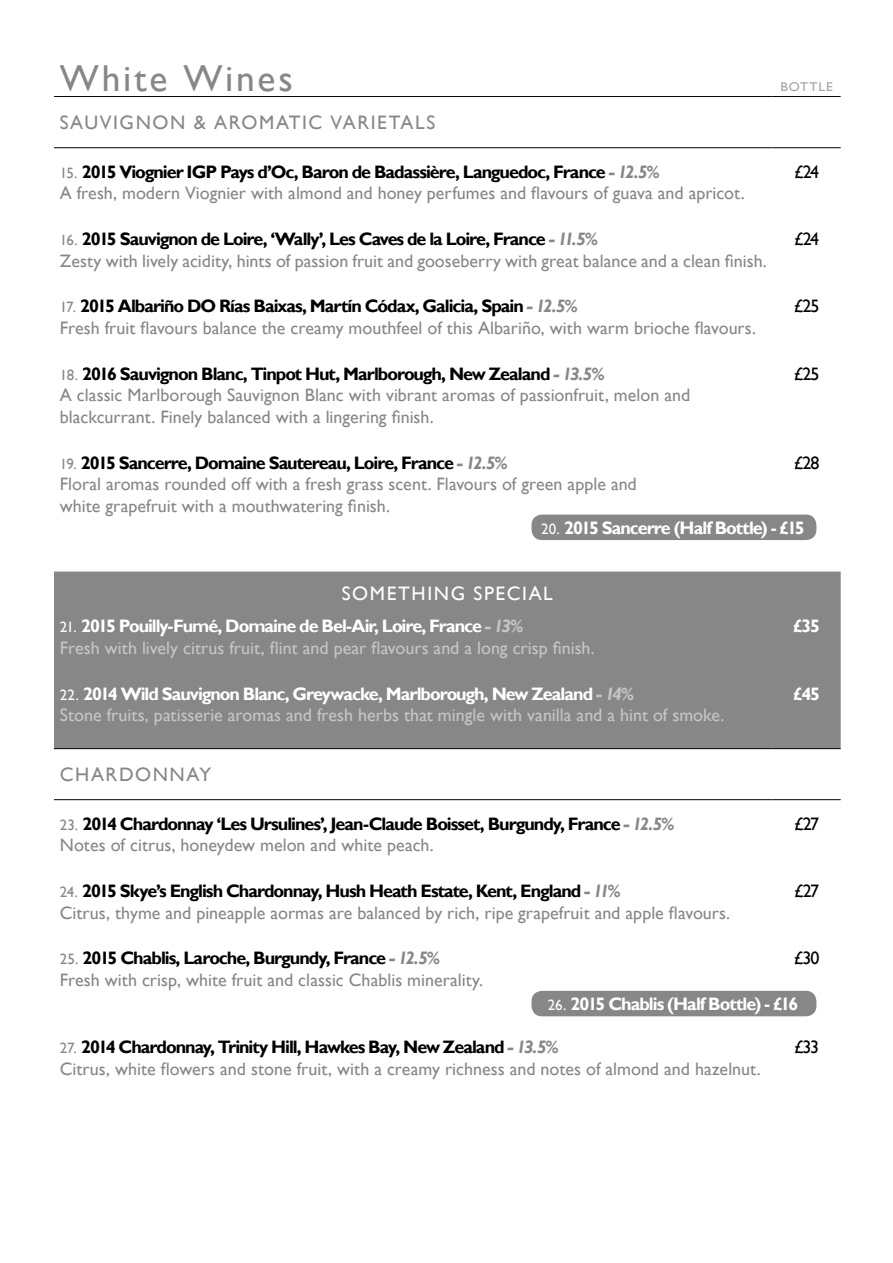
<style>
.page{position:relative;width:893px;height:1263px;background:#fff}
.page>*{position:absolute;margin:0;border:0;box-sizing:border-box;transform-origin:0 0}
.t1{font:37.5px "Gill Sans";letter-spacing:.075em;color:#878787}
.t2{font:19.5px "Gill Sans";letter-spacing:.08em;color:#878787}
.t3{font:19.5px "Gill Sans";letter-spacing:.08em;color:#fff}
.t4{font:18px/21.6px "Gill Sans";color:#878787}
.t5{font:18px/21.6px "Gill Sans";color:#c6c6c6}
.t6{font:700 18px/21.6px "Gill Sans";letter-spacing:-.055em;color:#000}
.t7{font:700 18px "Gill Sans";letter-spacing:-.055em;color:#fff}
.t8{font:18px "Gill Sans";letter-spacing:-.08em;color:#000}
.t9{font:12.75px "Gill Sans";letter-spacing:.075em;color:#a2a5a4;scale:1.06 1}
.s1{font-size:15px}
.s2{font-weight:700;color:#000}
.s3{font-weight:700;font-style:italic}
.s4{font-weight:400;font-size:15px}
.s5{font-size:15px;color:#fff}
.s6{font-weight:700;color:#fff}
.s7{font-weight:400;font-size:15px;color:#878787}
.s8{font-style:italic;color:#878787}
.s9{font-weight:400;color:#878787}
</style>
<div class="page">
<div style="left:54px;top:571px;width:787px;height:177px;background:#878787"></div>
<hr style="left:54px;top:96px;width:719px;height:1px;background:#000">
<hr style="left:773px;top:96px;width:68px;height:1px;background:#000">
<hr style="left:54px;top:147px;width:719px;height:1px;background:#000">
<hr style="left:773px;top:147px;width:68px;height:1px;background:#000">
<hr style="left:54px;top:799px;width:719px;height:1px;background:#000">
<hr style="left:773px;top:799px;width:68px;height:1px;background:#000">
<hr style="left:54px;top:748px;width:719px;height:1px;background:#000">
<hr style="left:773px;top:748px;width:68px;height:1px;background:#000">
<div style="left:531px;top:514px;width:285px;height:26px;background:#878787;border-radius:10px"></div>
<div style="left:531px;top:991px;width:285px;height:25px;background:#878787;border-radius:10px"></div>
<h1 class="t1" style="left:60px;top:56px;width:235px">White Wines</h1>
<p class="t9" style="left:780px;top:79px;width:51px">BOTTLE</p>
<p class="t2" style="left:60px;top:111px;width:377px">SAUVIGNON &amp; AROMATIC VARIETALS</p>
<p class="t4" style="left:60px;top:161px;width:686px"><span class="s1">15.</span> <span class="s2">2015 Viognier IGP Pays d’Oc, Baron de Badassière, Languedoc, France</span> <span class="s3">- 12.5%<br></span>A fresh, modern Viognier with almond and honey perfumes and flavours of guava and apricot.</p>
<p class="t8" style="left:794px;top:161px;width:27px">£24</p>
<p class="t4" style="left:60px;top:228px;width:708px"><span class="s1">16.</span> <span class="s2">2015 Sauvignon de Loire, ‘Wally’, Les Caves de la Loire, France</span> <span class="s3">- 11.5%<br></span>Zesty with lively acidity, hints of passion fruit and gooseberry with great balance and a clean finish.</p>
<p class="t8" style="left:794px;top:228px;width:27px">£24</p>
<p class="t4" style="left:60px;top:296px;width:698px"><span class="s1">17.</span> <span class="s2">2015 Albariño DO Rías Baixas, Martín Códax, Galicia, Spain</span> <span class="s3">- 12.5%<br></span>Fresh fruit flavours balance the creamy mouthfeel of this Albariño, with warm brioche flavours.</p>
<p class="t8" style="left:794px;top:296px;width:27px">£25</p>
<p class="t4" style="left:60px;top:363px;width:632px"><span class="s1">18.</span> <span class="s2">2016 Sauvignon Blanc, Tinpot Hut, Marlborough, New Zealand</span> <span class="s3">- 13.5%<br></span>A classic Marlborough Sauvignon Blanc with vibrant aromas of passionfruit, melon and blackcurrant. Finely balanced with a lingering finish.</p>
<p class="t8" style="left:794px;top:363px;width:27px">£25</p>
<p class="t4" style="left:60px;top:452px;width:578px"><span class="s1">19.</span> <span class="s2">2015 Sancerre, Domaine Sautereau, Loire, France</span> <span class="s3">- 12.5%<br></span>Floral aromas rounded off with a fresh grass scent. Flavours of green apple and white grapefruit with a mouthwatering finish.</p>
<p class="t8" style="left:794px;top:452px;width:27px">£28</p>
<p class="t7" style="left:541px;top:517px;width:265px"><span class="s4">20.</span> 2015 Sancerre (Half Bottle) - £15</p>
<p class="t3" style="left:342px;top:582px;width:213px">SOMETHING SPECIAL</p>
<p class="t5" style="left:60px;top:616px;width:536px"><span class="s5">21.</span> <span class="s6">2015 Pouilly-Fumé, Domaine de Bel-Air, Loire, France</span> <span class="s3">- 13%<br></span>Fresh with lively citrus fruit, flint and pear flavours and a long crisp finish.</p>
<p class="t7" style="left:793px;top:615px;width:28px">£35</p>
<p class="t5" style="left:60px;top:683px;width:666px"><span class="s5">22.</span> <span class="s6">2014 Wild Sauvignon Blanc, Greywacke, Marlborough, New Zealand</span> <span class="s3">- 14%<br></span>Stone fruits, patisserie aromas and fresh herbs that mingle with vanilla and a hint of smoke.</p>
<p class="t7" style="left:793px;top:683px;width:29px">£45</p>
<p class="t2" style="left:60px;top:763px;width:153px">CHARDONNAY</p>
<p class="t6" style="left:60px;top:813px;width:616px"><span class="s7">23.</span> 2014 Chardonnay ‘Les Ursulines’, Jean-Claude Boisset, Burgundy, France <span class="s8">- 12.5%<br></span><span class="s9">Notes of citrus, honeydew melon and white peach.</span></p>
<p class="t8" style="left:794px;top:813px;width:27px">£27</p>
<p class="t4" style="left:60px;top:880px;width:672px"><span class="s1">24.</span> <span class="s2">2015 Skye’s English Chardonnay, Hush Heath Estate, Kent, England</span> <span class="s3">- 11%<br></span>Citrus, thyme and pineapple aormas are balanced by rich, ripe grapefruit and apple flavours.</p>
<p class="t8" style="left:794px;top:880px;width:27px">£27</p>
<p class="t4" style="left:60px;top:948px;width:425px"><span class="s1">25.</span> <span class="s2">2015 Chablis, Laroche, Burgundy, France</span> <span class="s3">- 12.5%<br></span>Fresh with crisp, white fruit and classic Chablis minerality.</p>
<p class="t8" style="left:794px;top:948px;width:27px">£30</p>
<p class="t7" style="left:548px;top:993px;width:252px"><span class="s4">26.</span> 2015 Chablis (Half Bottle) - £16</p>
<p class="t4" style="left:60px;top:1037px;width:702px"><span class="s1">27.</span> <span class="s2">2014 Chardonnay, Trinity Hill, Hawkes Bay, New Zealand</span> <span class="s3">- 13.5%<br></span>Citrus, white flowers and stone fruit, with a creamy richness and notes of almond and hazelnut.</p>
<p class="t8" style="left:794px;top:1037px;width:26px">£33</p>
</div>
